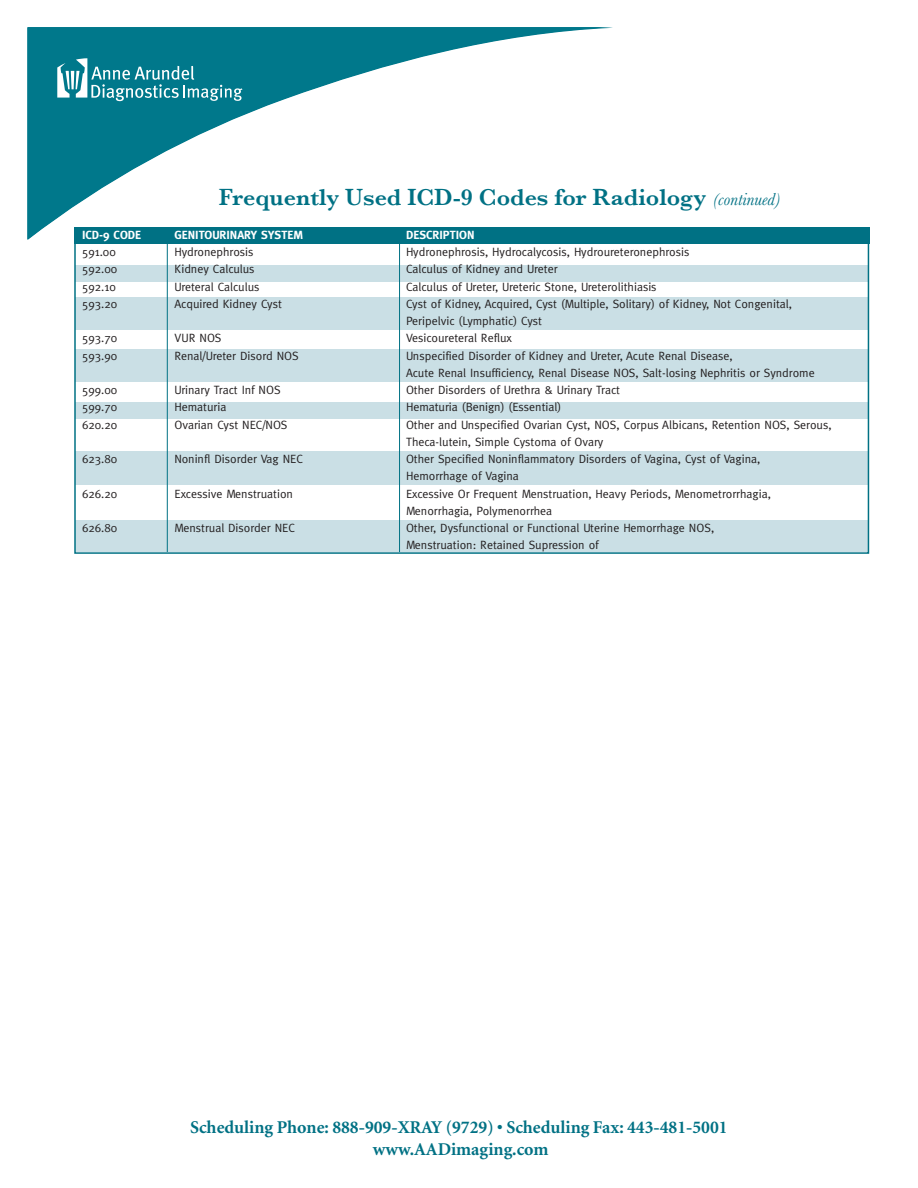
<style>
.page{position:relative;width:918px;height:1188px;background:#fff}
.page>*{position:absolute;margin:0;border:0;box-sizing:border-box;transform-origin:0 0}
.t1{font:600 24px "Baskerville";color:#007184}
.t2{font:700 18px/21.6px "Minion";color:#007184;text-align:center}
.t3{font:12px/17.2px "Meta";color:#231f20}
.t4{font:700 12px "Meta";color:#fff}
.s1{font-weight:400;font-style:italic;font-size:18px}
</style>
<div class="page">
<div style="left:75px;top:350px;width:793px;height:32px;background:#cadfe5"></div>
<div style="left:75px;top:520px;width:793px;height:32px;background:#cadfe5"></div>
<div style="left:74px;top:228px;width:795px;height:16px;background:#007184"></div>
<div style="left:75px;top:297px;width:793px;height:32px;background:#cadfe5"></div>
<div style="left:75px;top:451px;width:793px;height:34px;background:#cadfe5"></div>
<div style="left:75px;top:265px;width:793px;height:17px;background:#cadfe5"></div>
<div style="left:75px;top:402px;width:793px;height:17px;background:#cadfe5"></div>
<hr style="left:167px;top:244px;width:1px;height:308px;background:#007184">
<hr style="left:399px;top:244px;width:1px;height:308px;background:#007184">
<svg style="left:28px;top:28px;width:585px;height:212px"></svg>
<svg style="left:57px;top:58px;width:201px;height:57px;background:#268c9c"></svg>
<h1 class="t1" style="left:219px;top:184px;width:563px">Frequently Used ICD-9 Codes for Radiology <span class="s1">(continued)</span></h1>
<p class="t4" style="left:82px;top:228px;width:61px">ICD-9 CODE</p>
<p class="t4" style="left:175px;top:228px;width:130px">GENITOURINARY SYSTEM</p>
<p class="t4" style="left:406px;top:228px;width:70px">DESCRIPTION</p>
<p class="t3" style="left:82px;top:243px;width:35px">591.00</p>
<p class="t3" style="left:175px;top:243px;width:81px">Hydronephrosis</p>
<p class="t3" style="left:406px;top:243px;width:285px">Hydronephrosis, Hydrocalycosis, Hydroureteronephrosis</p>
<p class="t3" style="left:82px;top:260px;width:37px">592.00</p>
<p class="t3" style="left:175px;top:260px;width:82px">Kidney Calculus</p>
<p class="t3" style="left:406px;top:260px;width:153px">Calculus of Kidney and Ureter</p>
<p class="t3" style="left:82px;top:278px;width:35px">592.10</p>
<p class="t3" style="left:175px;top:278px;width:86px">Ureteral Calculus</p>
<p class="t3" style="left:406px;top:278px;width:252px">Calculus of Ureter, Ureteric Stone, Ureterolithiasis</p>
<p class="t3" style="left:82px;top:295px;width:37px">593.20</p>
<p class="t3" style="left:175px;top:295px;width:109px">Acquired Kidney Cyst</p>
<p class="t3" style="left:406px;top:295px;width:387px">Cyst of Kidney, Acquired, Cyst (Multiple, Solitary) of Kidney, Not Congenital,<br>Peripelvic (Lymphatic) Cyst</p>
<p class="t3" style="left:82px;top:329px;width:37px">593.70</p>
<p class="t3" style="left:175px;top:329px;width:49px">VUR NOS</p>
<p class="t3" style="left:406px;top:329px;width:107px">Vesicoureteral Reflux</p>
<p class="t3" style="left:82px;top:347px;width:37px">593.90</p>
<p class="t3" style="left:175px;top:347px;width:126px">Renal/Ureter Disord NOS</p>
<p class="t3" style="left:406px;top:347px;width:410px">Unspecified Disorder of Kidney and Ureter, Acute Renal Disease,<br>Acute Renal Insufficiency, Renal Disease NOS, Salt-losing Nephritis or Syndrome</p>
<p class="t3" style="left:82px;top:381px;width:37px">599.00</p>
<p class="t3" style="left:175px;top:381px;width:108px">Urinary Tract Inf NOS</p>
<p class="t3" style="left:406px;top:381px;width:216px">Other Disorders of Urethra &amp; Urinary Tract</p>
<p class="t3" style="left:82px;top:398px;width:37px">599.70</p>
<p class="t3" style="left:175px;top:398px;width:53px">Hematuria</p>
<p class="t3" style="left:406px;top:398px;width:157px">Hematuria (Benign) (Essential)</p>
<p class="t3" style="left:82px;top:416px;width:37px">620.20</p>
<p class="t3" style="left:175px;top:416px;width:115px">Ovarian Cyst NEC/NOS</p>
<p class="t3" style="left:406px;top:416px;width:427px">Other and Unspecified Ovarian Cyst, NOS, Corpus Albicans, Retention NOS, Serous,<br>Theca-lutein, Simple Cystoma of Ovary</p>
<p class="t3" style="left:82px;top:450px;width:37px">623.80</p>
<p class="t3" style="left:175px;top:450px;width:130px">Noninfl Disorder Vag NEC</p>
<p class="t3" style="left:406px;top:450px;width:356px">Other Specified Noninflammatory Disorders of Vagina, Cyst of Vagina,<br>Hemorrhage of Vagina</p>
<p class="t3" style="left:82px;top:485px;width:37px">626.20</p>
<p class="t3" style="left:175px;top:485px;width:120px">Excessive Menstruation</p>
<p class="t3" style="left:406px;top:485px;width:366px">Excessive Or Frequent Menstruation, Heavy Periods, Menometrorrhagia,<br>Menorrhagia, Polymenorrhea</p>
<p class="t3" style="left:82px;top:519px;width:37px">626.80</p>
<p class="t3" style="left:175px;top:519px;width:122px">Menstrual Disorder NEC</p>
<p class="t3" style="left:406px;top:519px;width:310px">Other, Dysfunctional or Functional Uterine Hemorrhage NOS,<br>Menstruation: Retained Supression of</p>
<h2 class="t2" style="left:190px;top:1117px;width:539px">Scheduling Phone: 888-909-XRAY (9729) • Scheduling Fax: 443-481-5001 www.AADimaging.com</h2>
</div>
